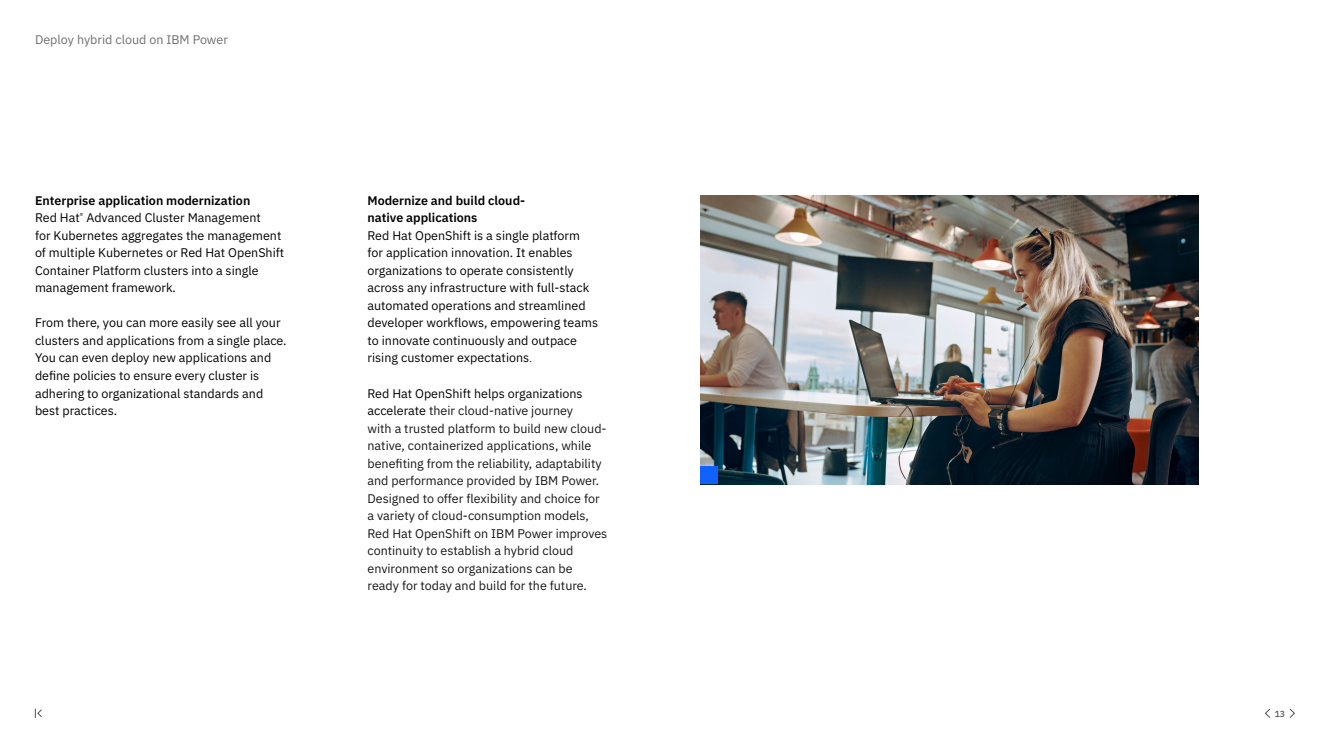
<style>
.page{position:relative;width:1330px;height:753px;background:#fff}
.page>*{position:absolute;margin:0;border:0;box-sizing:border-box;transform-origin:0 0}
.t1{font:12.5px/17.5px "IBM Plex Sans";color:#000}
.t2{font:12.5px/17.5px "IBM Plex Sans";color:#161616}
.t3{font:600 12.5px/17.5px "IBM Plex Sans";color:#000}
.t4{font:12.5px "IBM Plex Sans";color:#6f6f6f}
.t5{font:500 8.75px "IBM Plex Sans";color:#525252}
.s1{font-weight:600}
.s2{font-weight:300}
.s3{color:#000}
</style>
<div class="page">
<svg style="left:1265px;top:708px;width:5px;height:10px"></svg>
<svg style="left:1289px;top:708px;width:6px;height:10px"></svg>
<svg style="left:35px;top:708px;width:7px;height:10px"></svg>
<img style="left:700px;top:195px;width:499px;height:289px">
<div style="left:700px;top:466px;width:18px;height:18px;background:#0f62fe"></div>
<p class="t4" style="left:35px;top:30px;width:194px">Deploy hybrid cloud on IBM Power</p>
<p class="t1" style="left:35px;top:191px;width:251px"><span class="s1">Enterprise application modernization<br></span>Red Hat<sup>®</sup> Advanced Cluster Management<br>for Kubernetes aggregates the management of multiple Kubernetes or Red Hat OpenShift Container Platform clusters into a single management framework.</p>
<p class="t1" style="left:35px;top:313px;width:253px">From there, you can more easily see all your clusters and applications from a single place.<br>You can even deploy new applications and define policies to ensure every cluster is adhering to organizational standards and best practices.</p>
<p class="t3" style="left:368px;top:191px;width:159px">Modernize and build cloud&shy;native applications</p>
<p class="t1" style="left:368px;top:226px;width:232px">Red Hat OpenShift is a single platform for application innovation. It enables organizations to operate consistently across any infrastructure with full-stack automated operations and streamlined developer workflows, empowering teams to innovate continuously and outpace rising customer expectations<span class="s2">.</span></p>
<p class="t2" style="left:368px;top:383px;width:241px"><span class="s3">Red Hat OpenShift helps organizations accelerate</span> their cloud-native journey<br>with a trusted platform to build new cloud&shy;native, containerized applications, while benefiting from the reliability, adaptability and performance provided by IBM Power.<br>Designed to offer flexibility and choice for a variety of cloud-consumption models, Red Hat OpenShift on IBM Power improves continuity to establish a hybrid cloud environment so organizations can be<br>ready for today and build for the future.</p>
<p class="t5" style="left:1275px;top:706px;width:12px">13</p>
</div>
